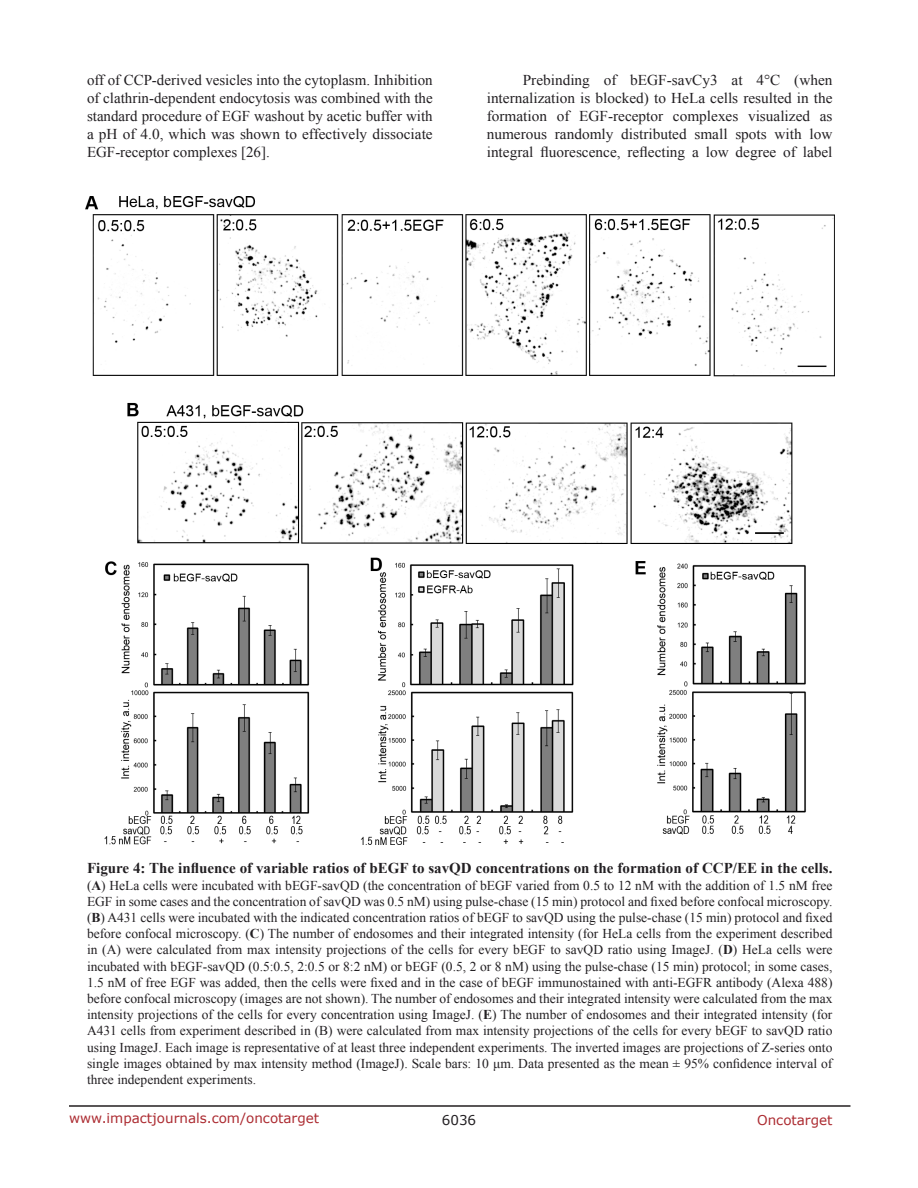
<style>
.page{position:relative;width:918px;height:1188px;background:#fff}
.page>*{position:absolute;margin:0;border:0;box-sizing:border-box;transform-origin:0 0}
.BodyText{font:15px/18px "Times New Roman";color:#221f22;text-align:justify}
.FigureText{font:700 15px "Times New Roman";color:#221f22}
.FigureText-2{font:13.5px/16.2px "Times New Roman";color:#221f22;text-align:justify}
.t1{font:13.5px "Verdana";color:#ac2b31}
.t2{font:13.5px "Verdana";color:#221f22}
.s1{font-weight:700}
</style>
<div class="page">
<hr style="left:69px;top:1105px;width:781px;height:2px;background:#231f20">
<img style="left:85px;top:197px;width:749px;height:648px">
<p class="BodyText" style="left:87px;top:71px;width:347px">off of CCP-derived vesicles into the cytoplasm. Inhibition of clathrin-dependent endocytosis was combined with the standard procedure of EGF washout by acetic buffer with a pH of 4.0, which was shown to effectively dissociate EGF-receptor complexes [26].</p>
<p class="BodyText" style="left:487px;top:71px;width:347px;text-indent:36px">Prebinding of bEGF-savCy3 at 4°C (when internalization is blocked) to HeLa cells resulted in the formation of EGF-receptor complexes visualized as numerous randomly distributed small spots with low integral fluorescence, reflecting a low degree of label</p>
<p class="FigureText" style="left:87px;top:858px;width:747px">Figure 4: The influence of variable ratios of bEGF to savQD concentrations on the formation of CCP/EE in the cells.</p>
<p class="FigureText-2" style="left:87px;top:877px;width:747px">(<span class="s1">A</span>) HeLa cells were incubated with bEGF-savQD (the concentration of bEGF varied from 0.5 to 12 nM with the addition of 1.5 nM free EGF in some cases and the concentration of savQD was 0.5 nM) using pulse-chase (15 min) protocol and fixed before confocal microscopy. (<span class="s1">B</span>) A431 cells were incubated with the indicated concentration ratios of bEGF to savQD using the pulse-chase (15 min) protocol and fixed before confocal microscopy. (<span class="s1">C</span>) The number of endosomes and their integrated intensity (for HeLa cells from the experiment described in (A) were calculated from max intensity projections of the cells for every bEGF to savQD ratio using ImageJ. (<span class="s1">D</span>) HeLa cells were incubated with bEGF-savQD (0.5:0.5, 2:0.5 or 8:2 nM) or bEGF (0.5, 2 or 8 nM) using the pulse-chase (15 min) protocol; in some cases, 1.5 nM of free EGF was added, then the cells were fixed and in the case of bEGF immunostained with anti-EGFR antibody (Alexa 488) before confocal microscopy (images are not shown). The number of endosomes and their integrated intensity were calculated from the max intensity projections of the cells for every concentration using ImageJ. (<span class="s1">E</span>) The number of endosomes and their integrated intensity (for A431 cells from experiment described in (B) were calculated from max intensity projections of the cells for every bEGF to savQD ratio using ImageJ. Each image is representative of at least three independent experiments. The inverted images are projections of Z-series onto single images obtained by max intensity method (ImageJ). Scale bars: 10 μm. Data presented as the mean ± 95% confidence interval of three independent experiments.</p>
<p class="t1" style="left:69px;top:1109px;width:252px">www.impactjournals.com/oncotarget</p>
<p class="t2" style="left:442px;top:1111px;width:36px">6036</p>
<p class="t1" style="left:757px;top:1111px;width:77px">Oncotarget</p>
</div>
